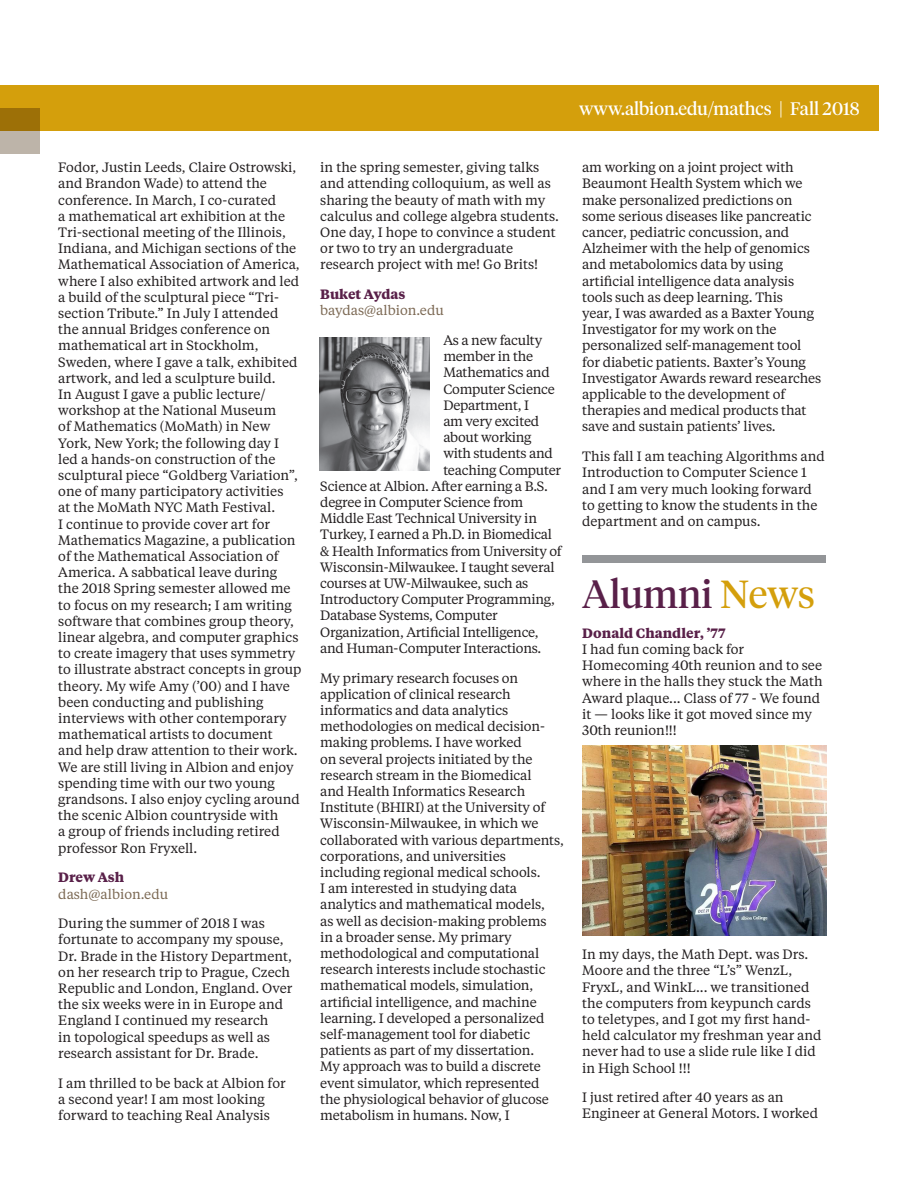
<style>
.page{position:relative;width:918px;height:1188px;background:#fff}
.page>*{position:absolute;margin:0;border:0;box-sizing:border-box;transform-origin:0 0}
.t1{font:39px "Tiempos Headline";color:#592049}
.t2{font:18px "Tiempos Headline";color:#fff}
.t3{font:13.5px/16.2px "Tiempos Text";color:#231f20}
.t4{font:13.5px "Tiempos Text";letter-spacing:-.02em;color:#231f20}
.t5{font:13.5px/16.2px "Tiempos Text";color:#7c6954}
.s1{font-weight:700;color:#592049}
.s2{color:#d49f0c}
</style>
<div class="page">
<div style="left:0;top:108px;width:40px;height:45px;background:#bdb4a9"></div>
<div style="left:0;top:85px;width:879px;height:46px;background:#d49f0c"></div>
<img style="left:582px;top:745px;width:244px;height:191px">
<div style="left:582px;top:556px;width:244px;height:7px;background:#939598"></div>
<img style="left:320px;top:338px;width:110px;height:132px">
<p class="t3" style="left:58px;top:159px;width:245px">Fodor, Justin Leeds, Claire Ostrowski, and Brandon Wade) to attend the conference. In March, I co-curated<br>a mathematical art exhibition at the Tri-sectional meeting of the Illinois, Indiana, and Michigan sections of the Mathematical Association of America, where I also exhibited artwork and led a build of the sculptural piece “Tri&shy;section Tribute.” In July I attended the annual Bridges conference on mathematical art in Stockholm, Sweden, where I gave a talk, exhibited artwork, and led a sculpture build.<br>In August I gave a public lecture/ workshop at the National Museum<br>of Mathematics (MoMath) in New York, New York; the following day I led a hands-on construction of the sculptural piece “Goldberg Variation”, one of many participatory activities<br>at the MoMath NYC Math Festival.<br>I continue to provide cover art for Mathematics Magazine, a publication of the Mathematical Association of America. A sabbatical leave during<br>the 2018 Spring semester allowed me to focus on my research; I am writing software that combines group theory, linear algebra, and computer graphics to create imagery that uses symmetry to illustrate abstract concepts in group theory. My wife Amy (’00) and I have been conducting and publishing interviews with other contemporary mathematical artists to document<br>and help draw attention to their work.<br>We are still living in Albion and enjoy spending time with our two young grandsons. I also enjoy cycling around the scenic Albion countryside with<br>a group of friends including retired professor Ron Fryxell.</p>
<p class="t5" style="left:58px;top:869px;width:111px"><span class="s1">Drew Ash </span>dash@albion.edu</p>
<p class="t3" style="left:58px;top:915px;width:236px">During the summer of 2018 I was fortunate to accompany my spouse, Dr. Brade in the History Department, on her research trip to Prague, Czech Republic and London, England. Over the six weeks were in in Europe and England I continued my research<br>in topological speedups as well as research assistant for Dr. Brade.</p>
<p class="t3" style="left:58px;top:1074px;width:229px">I am thrilled to be back at Albion for a second year! I am most looking forward to teaching Real Analysis</p>
<p class="t2" style="left:579px;top:97px;width:282px">www.albion.edu/mathcs | Fall 2018</p>
<p class="t3" style="left:320px;top:159px;width:240px">in the spring semester, giving talks and attending colloquium, as well as sharing the beauty of math with my calculus and college algebra students.<br>One day, I hope to convince a student or two to try an undergraduate research project with me! Go Brits!</p>
<p class="t5" style="left:320px;top:286px;width:125px"><span class="s1">Buket Aydas </span>baydas@albion.edu</p>
<p class="t4" style="left:443px;top:331px;width:100px">As a new faculty</p>
<p class="t4" style="left:443px;top:347px;width:91px">member in the</p>
<p class="t4" style="left:443px;top:364px;width:108px">Mathematics and</p>
<p class="t4" style="left:443px;top:380px;width:113px">Computer Science</p>
<p class="t4" style="left:443px;top:396px;width:87px">Department, I</p>
<p class="t4" style="left:443px;top:412px;width:97px">am very excited</p>
<p class="t4" style="left:443px;top:428px;width:90px">about working</p>
<p class="t4" style="left:443px;top:445px;width:111px">with students and</p>
<p class="t4" style="left:443px;top:461px;width:119px">teaching Computer</p>
<p class="t4" style="left:320px;top:477px;width:229px">Science at Albion. After earning a B.S.</p>
<p class="t4" style="left:320px;top:493px;width:204px">degree in Computer Science from</p>
<p class="t4" style="left:320px;top:509px;width:218px">Middle East Technical University in</p>
<p class="t4" style="left:320px;top:526px;width:233px">Turkey, I earned a Ph.D. in Biomedical</p>
<p class="t4" style="left:320px;top:542px;width:243px">&amp; Health Informatics from University of</p>
<p class="t4" style="left:320px;top:558px;width:236px">Wisconsin-Milwaukee. I taught several</p>
<p class="t4" style="left:320px;top:574px;width:210px">courses at UW-Milwaukee, such as</p>
<p class="t4" style="left:320px;top:590px;width:236px">Introductory Computer Programming,</p>
<p class="t4" style="left:320px;top:607px;width:179px">Database Systems, Computer</p>
<p class="t4" style="left:320px;top:623px;width:220px">Organization, Artificial Intelligence,</p>
<p class="t4" style="left:320px;top:639px;width:223px">and Human-Computer Interactions.</p>
<p class="t3" style="left:320px;top:669px;width:245px">My primary research focuses on application of clinical research informatics and data analytics methodologies on medical decision&shy;making problems. I have worked<br>on several projects initiated by the research stream in the Biomedical<br>and Health Informatics Research Institute (BHIRI) at the University of Wisconsin-Milwaukee, in which we collaborated with various departments, corporations, and universities including regional medical schools.<br>I am interested in studying data analytics and mathematical models,<br>as well as decision-making problems<br>in a broader sense. My primary methodological and computational research interests include stochastic mathematical models, simulation, artificial intelligence, and machine learning. I developed a personalized self-management tool for diabetic patients as part of my dissertation.<br>My approach was to build a discrete event simulator, which represented<br>the physiological behavior of glucose metabolism in humans. Now, I</p>
<p class="t3" style="left:582px;top:159px;width:241px">am working on a joint project with Beaumont Health System which we make personalized predictions on some serious diseases like pancreatic cancer, pediatric concussion, and Alzheimer with the help of genomics and metabolomics data by using artificial intelligence data analysis tools such as deep learning. This<br>year, I was awarded as a Baxter Young Investigator for my work on the personalized self-management tool for diabetic patients. Baxter’s Young Investigator Awards reward researches applicable to the development of therapies and medical products that save and sustain patients’ lives.</p>
<p class="t3" style="left:582px;top:448px;width:244px">This fall I am teaching Algorithms and Introduction to Computer Science 1 and I am very much looking forward to getting to know the students in the department and on campus.</p>
<p class="t1" style="left:582px;top:568px;width:234px">Alumni <span class="s2">News</span></p>
<p class="t3" style="left:582px;top:624px;width:242px"><span class="s1">Donald Chandler, ’77<br></span>I had fun coming back for<br>Homecoming 40th reunion and to see where in the halls they stuck the Math<br>Award plaque... Class of 77 - We found it — looks like it got moved since my<br>30th reunion!!!</p>
<p class="t3" style="left:582px;top:946px;width:241px">In my days, the Math Dept. was Drs.<br>Moore and the three “L’s” WenzL,<br>FryxL, and WinkL... we transitioned the computers from keypunch cards to teletypes, and I got my first hand&shy;held calculator my freshman year and never had to use a slide rule like I did in High School !!!</p>
<p class="t3" style="left:582px;top:1089px;width:237px">I just retired after 40 years as an<br>Engineer at General Motors. I worked</p>
</div>
